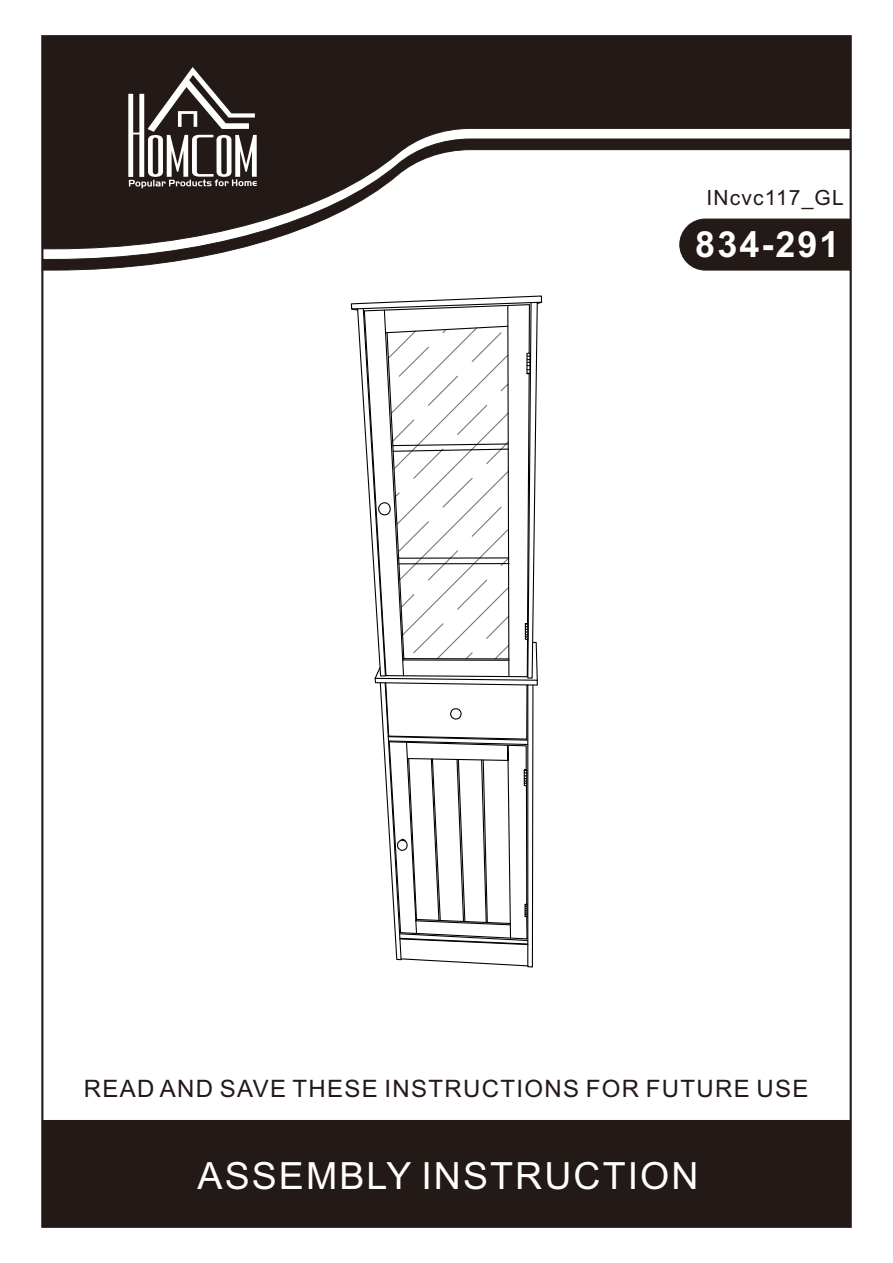
<style>
.page{position:relative;width:893px;height:1263px;background:#fff}
.page>*{position:absolute;margin:0;border:0;box-sizing:border-box;transform-origin:0 0}
.t1{font:37.5px "Arial";letter-spacing:.055em;color:#fff}
.t2{font:700 36px "Arial";letter-spacing:.055em;color:#fff}
.t3{font:24px "Arial";letter-spacing:.055em;color:#231916}
.t4{font:21px "Arial";letter-spacing:.055em;color:#231916}
</style>
<div class="page">
<svg style="left:350px;top:295px;width:193px;height:673px"></svg>
<div style="left:41px;top:1120px;width:810px;height:108px;background:#231916"></div>
<svg style="left:41px;top:35px;width:810px;height:103px;background:#2e2522"></svg>
<svg style="left:41px;top:138px;width:810px;height:133px"></svg>
<svg style="left:128px;top:67px;width:129px;height:121px"></svg>
<p class="t4" style="left:706px;top:190px;width:139px">INcvc117_GL</p>
<h2 class="t2" style="left:695px;top:231px;width:146px">834-291</h2>
<p class="t3" style="left:84px;top:1080px;width:726px">READ AND SAVE THESE INSTRUCTIONS FOR FUTURE USE</p>
<h1 class="t1" style="left:197px;top:1162px;width:502px">ASSEMBLY INSTRUCTION</h1>
</div>
